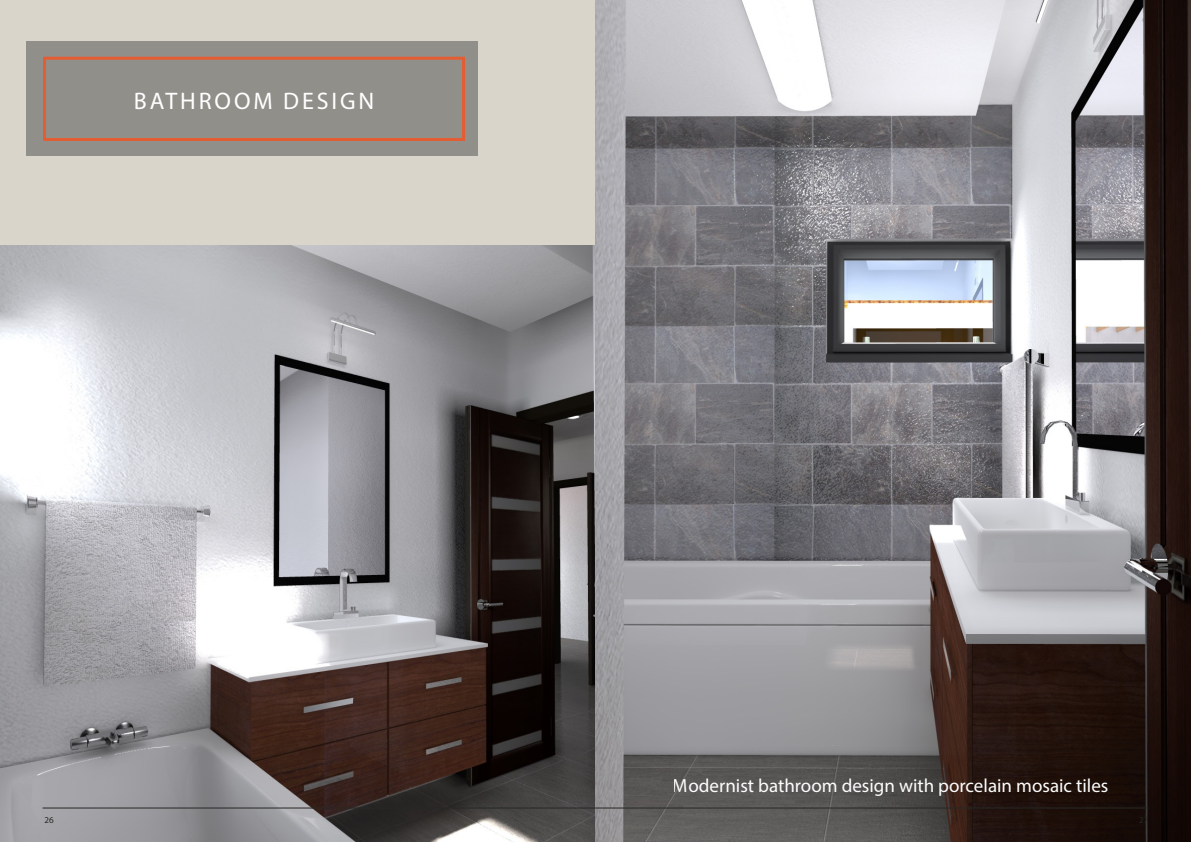
<style>
.page{position:relative;width:1191px;height:842px;background:#d9d5cb}
.page>*{position:absolute;margin:0;border:0;box-sizing:border-box;transform-origin:0 0}
.Header_-_Align_Cente{font:24px "Myriad Pro";letter-spacing:.12em;color:#fff}
.t1{font:19px "Myriad Pro";color:#fff}
.t2{font:9px "Myriad Pro";color:#262825}
</style>
<div class="page">
<img style="left:0;top:246px;width:595px;height:596px">
<img style="left:595px;top:0;width:595px;height:842px">
<div style="left:26px;top:42px;width:451px;height:114px;background:#918f8a"></div>
<div style="left:43px;top:57px;width:422px;height:84px;border:3px solid #e45c32"></div>
<hr style="left:43px;top:808px;width:552px;height:1px;background:#262825">
<hr style="left:595px;top:808px;width:553px;height:1px;background:#262825">
<p class="Header_-_Align_Cente" style="left:134px;top:86px;width:242px">BATHROOM DESIGN</p>
<p class="t1" style="left:673px;top:774px;width:437px">Modernist bathroom design with porcelain mosaic tiles</p>
<p class="t2" style="left:44px;top:814px;width:11px">26</p>
<p class="t2" style="left:1139px;top:814px;width:11px">27</p>
</div>
